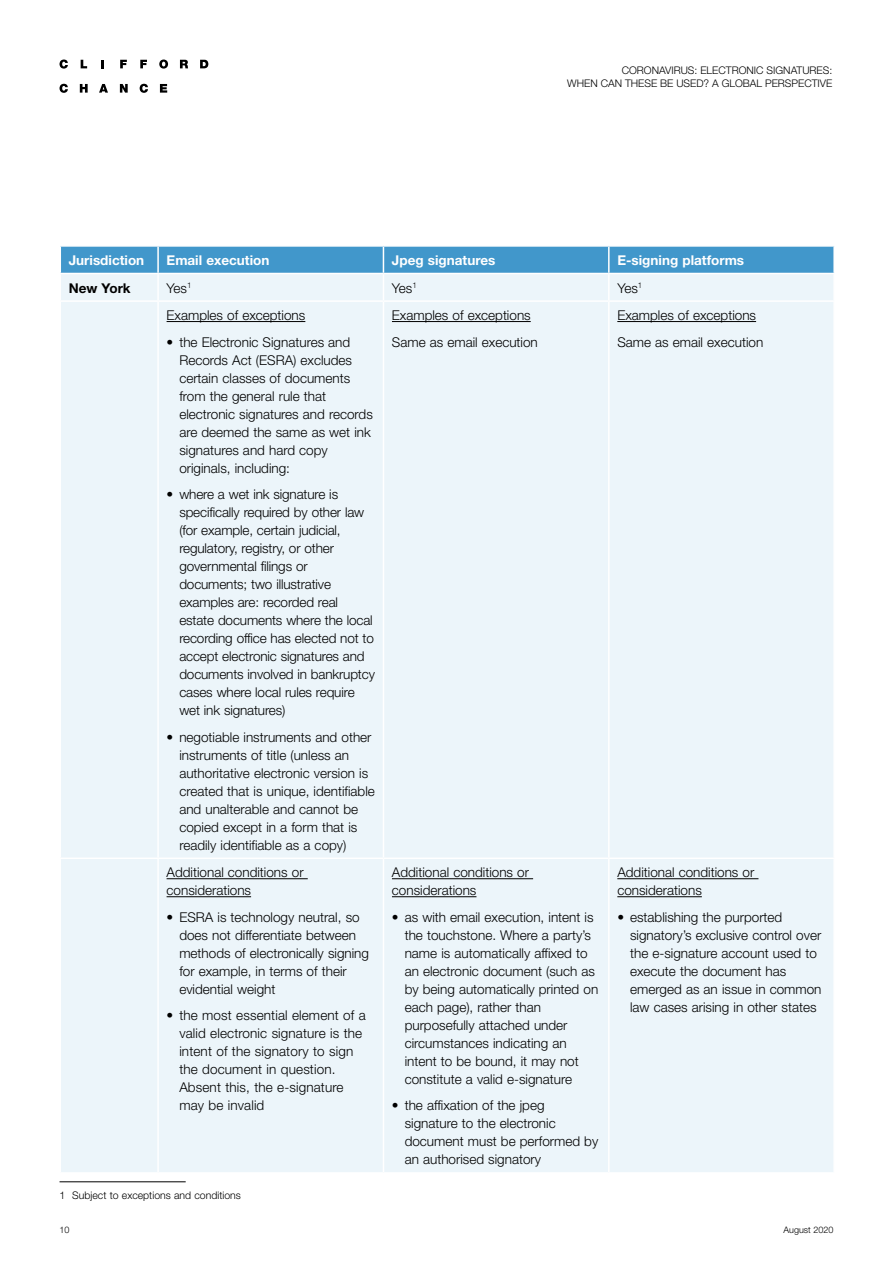
<style>
.page{position:relative;width:893px;height:1263px;background:#fff}
.page>*{position:absolute;margin:0;border:0;box-sizing:border-box;transform-origin:0 0}
.t1{font:300 13.5px/18px "Helvetica Neue LT";color:#000}
.t2{font:700 13.5px "Helvetica Neue LT";color:#fff}
.t3{font:700 13.5px "Helvetica Neue LT";color:#000}
.t4{font:300 10.5px/13.5px "Helvetica Neue LT";color:#000;text-align:right}
.t5{font:300 9px "Helvetica Neue LT";color:#000}
</style>
<div class="page">
<svg style="left:60px;top:60px;width:8px;height:9px"></svg>
<svg style="left:81px;top:60px;width:6px;height:8px"></svg>
<svg style="left:102px;top:60px;width:2px;height:8px"></svg>
<svg style="left:120px;top:60px;width:7px;height:8px"></svg>
<svg style="left:140px;top:60px;width:7px;height:8px"></svg>
<svg style="left:159px;top:60px;width:9px;height:9px"></svg>
<svg style="left:180px;top:60px;width:8px;height:8px"></svg>
<svg style="left:200px;top:60px;width:8px;height:8px"></svg>
<svg style="left:60px;top:84px;width:8px;height:9px"></svg>
<svg style="left:80px;top:84px;width:8px;height:9px"></svg>
<svg style="left:99px;top:84px;width:9px;height:9px"></svg>
<svg style="left:120px;top:84px;width:8px;height:9px"></svg>
<svg style="left:140px;top:84px;width:8px;height:9px"></svg>
<svg style="left:160px;top:84px;width:7px;height:9px"></svg>
<div style="left:61px;top:302px;width:772px;height:870px;background:#ecf5fa"></div>
<svg style="left:60px;top:246px;width:773px;height:54px;background:#98c7e3"></svg>
<hr style="left:609px;top:245px;width:226px;height:2px;background:#fff">
<hr style="left:608px;top:247px;width:2px;height:26px;background:#fff">
<hr style="left:60px;top:273px;width:98px;height:1px;background:#fff">
<hr style="left:158px;top:273px;width:225px;height:1px;background:#fff">
<hr style="left:383px;top:273px;width:226px;height:1px;background:#fff">
<hr style="left:609px;top:273px;width:226px;height:1px;background:#fff">
<hr style="left:157px;top:302px;width:2px;height:555px;background:#fff">
<hr style="left:383px;top:302px;width:1px;height:555px;background:#fff">
<hr style="left:608px;top:302px;width:2px;height:555px;background:#fff">
<hr style="left:60px;top:857px;width:98px;height:2px;background:#fff">
<hr style="left:157px;top:859px;width:2px;height:313px;background:#fff">
<hr style="left:158px;top:857px;width:225px;height:2px;background:#fff">
<hr style="left:383px;top:859px;width:1px;height:313px;background:#fff">
<hr style="left:383px;top:857px;width:226px;height:2px;background:#fff">
<hr style="left:608px;top:859px;width:2px;height:313px;background:#fff">
<hr style="left:609px;top:857px;width:226px;height:2px;background:#fff">
<hr style="left:167px;top:321px;width:138px;height:1px;background:#000">
<hr style="left:392px;top:321px;width:139px;height:1px;background:#000">
<hr style="left:617px;top:321px;width:139px;height:1px;background:#000">
<hr style="left:167px;top:878px;width:141px;height:1px;background:#000">
<hr style="left:167px;top:896px;width:84px;height:1px;background:#000">
<hr style="left:392px;top:878px;width:141px;height:1px;background:#000">
<hr style="left:392px;top:896px;width:84px;height:1px;background:#000">
<hr style="left:617px;top:878px;width:141px;height:1px;background:#000">
<hr style="left:617px;top:896px;width:85px;height:1px;background:#000">
<hr style="left:60px;top:1181px;width:126px;height:1px;background:#000">
<p class="t4" style="left:567px;top:63px;width:267px">CORONAVIRUS: ELECTRONIC SIGNATURES:<br>WHEN CAN THESE BE USED? A GLOBAL PERSPECTIVE</p>
<p class="t2" style="left:69px;top:252px;width:77px">Jurisdiction</p>
<p class="t2" style="left:167px;top:252px;width:104px">Email execution</p>
<p class="t2" style="left:392px;top:252px;width:105px">Jpeg signatures</p>
<p class="t2" style="left:617px;top:252px;width:128px">E-signing platforms</p>
<p class="t3" style="left:69px;top:279px;width:63px">New York</p>
<p class="t1" style="left:167px;top:278px;width:26px">Yes<sup>1</sup></p>
<p class="t1" style="left:392px;top:278px;width:26px">Yes<sup>1</sup></p>
<p class="t1" style="left:617px;top:278px;width:26px">Yes<sup>1</sup></p>
<p class="t1" style="left:167px;top:306px;width:140px">Examples of exceptions</p>
<p class="t1" style="left:179px;top:333px;width:195px;text-indent:-13px">• the Electronic Signatures and<br>Records Act (ESRA) excludes certain classes of documents from the general rule that electronic signatures and records are deemed the same as wet ink signatures and hard copy originals, including:</p>
<p class="t1" style="left:179px;top:485px;width:197px;text-indent:-13px">• where a wet ink signature is specifically required by other law (for example, certain judicial, regulatory, registry, or other governmental filings or documents; two illustrative examples are: recorded real estate documents where the local recording office has elected not to accept electronic signatures and documents involved in bankruptcy cases where local rules require wet ink signatures)</p>
<p class="t1" style="left:179px;top:728px;width:197px;text-indent:-13px">• negotiable instruments and other instruments of title (unless an authoritative electronic version is created that is unique, identifiable and unalterable and cannot be copied except in a form that is readily identifiable as a copy)</p>
<p class="t1" style="left:392px;top:302px;width:147px;line-height:26.5px">Examples of exceptions<br>Same as email execution</p>
<p class="t1" style="left:617px;top:302px;width:147px;line-height:26.5px">Examples of exceptions<br>Same as email execution</p>
<p class="t1" style="left:167px;top:863px;width:139px">Additional conditions or considerations</p>
<p class="t1" style="left:179px;top:908px;width:191px;text-indent:-13px">• ESRA is technology neutral, so does not differentiate between methods of electronically signing for example, in terms of their evidential weight</p>
<p class="t1" style="left:179px;top:1006px;width:188px;text-indent:-13px">• the most essential element of a valid electronic signature is the intent of the signatory to sign the document in question.<br>Absent this, the e-signature may be invalid</p>
<p class="t4" style="left:60px;top:1188px;width:183px">1 Subject to exceptions and conditions</p>
<p class="t1" style="left:392px;top:863px;width:139px">Additional conditions or considerations</p>
<p class="t1" style="left:405px;top:908px;width:195px;text-indent:-13px">• as with email execution, intent is the touchstone. Where a party’s name is automatically affixed to an electronic document (such as by being automatically printed on each page), rather than purposefully attached under circumstances indicating an intent to be bound, it may not constitute a valid e-signature</p>
<p class="t1" style="left:405px;top:1096px;width:195px;text-indent:-13px">• the affixation of the jpeg signature to the electronic document must be performed by an authorised signatory</p>
<p class="t1" style="left:617px;top:863px;width:139px">Additional conditions or considerations</p>
<p class="t1" style="left:630px;top:908px;width:193px;text-indent:-13px">• establishing the purported signatory’s exclusive control over the e-signature account used to execute the document has emerged as an issue in common law cases arising in other states</p>
<p class="t5" style="left:60px;top:1224px;width:12px">10</p>
<p class="t5" style="left:784px;top:1224px;width:51px">August 2020</p>
</div>
